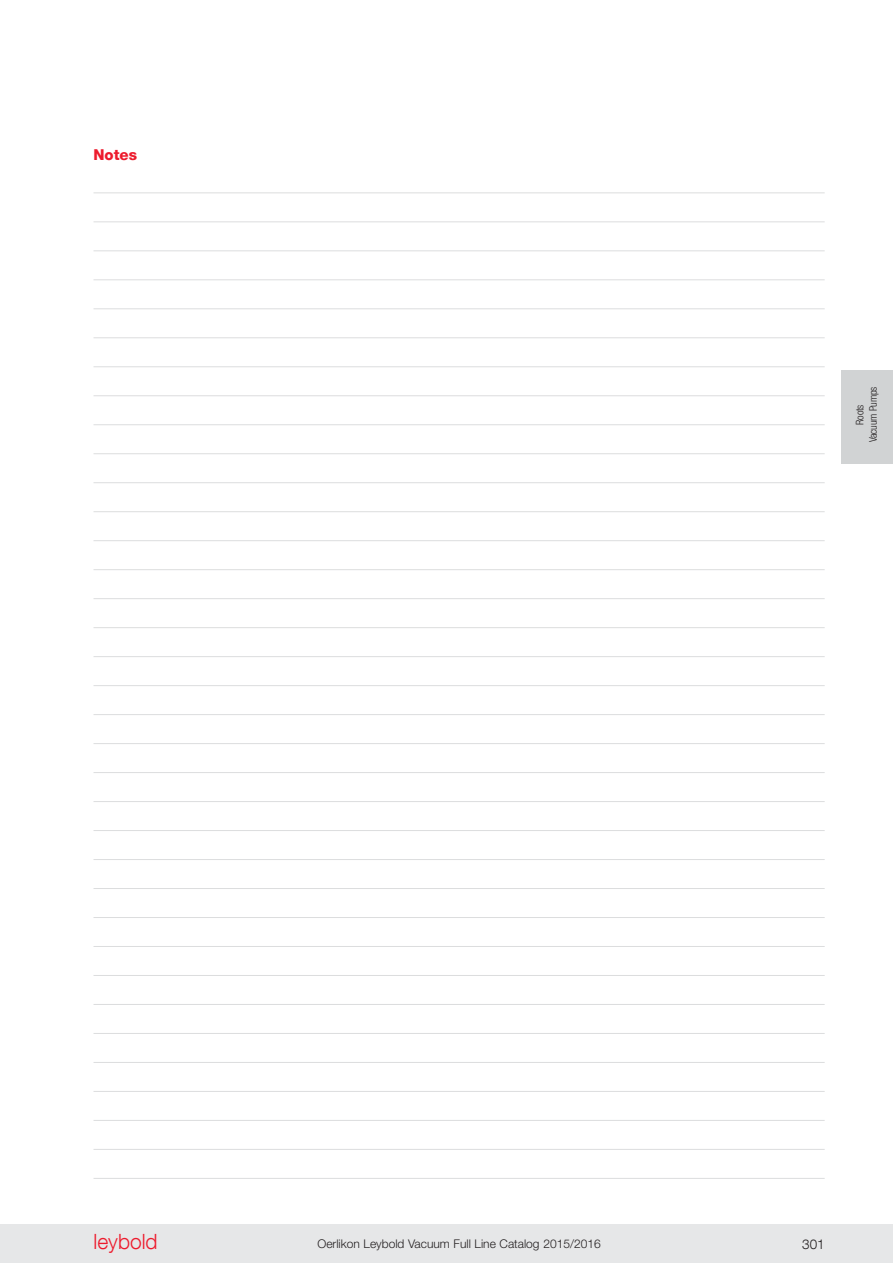
<style>
.page{position:relative;width:893px;height:1263px;background:#fff}
.page>*{position:absolute;margin:0;border:0;box-sizing:border-box;transform-origin:0 0}
.t1{font:300 21px "Helvetica Neue LT Com";color:#ed1b2d}
.t2{font:800 15px "Helvetica Neue LT Com";color:#ed1b2d}
.t3{font:300 13.5px "Helvetica Neue LT Com";color:#231f20}
.t4{font:300 12px "Helvetica Neue LT Std";color:#231f20}
.t5{font:300 condensed 10.5px/13.5px "Helvetica Neue LT Com";letter-spacing:-.025em;color:#231f20;text-align:center}
</style>
<div class="page">
<div style="left:842px;top:370px;width:51px;height:94px;background:#d1d3d4"></div>
<div style="left:0;top:1224px;width:893px;height:39px;background:#e6e7e8"></div>
<hr style="left:94px;top:192px;width:731px;height:1px;background:#dcddde">
<hr style="left:94px;top:221px;width:731px;height:1px;background:#dcddde">
<hr style="left:94px;top:250px;width:731px;height:1px;background:#dcddde">
<hr style="left:94px;top:279px;width:731px;height:1px;background:#dcddde">
<hr style="left:94px;top:308px;width:731px;height:1px;background:#dcddde">
<hr style="left:94px;top:337px;width:731px;height:1px;background:#dcddde">
<hr style="left:94px;top:366px;width:731px;height:1px;background:#dcddde">
<hr style="left:94px;top:395px;width:731px;height:1px;background:#dcddde">
<hr style="left:94px;top:424px;width:731px;height:1px;background:#dcddde">
<hr style="left:94px;top:453px;width:731px;height:1px;background:#dcddde">
<hr style="left:94px;top:482px;width:731px;height:1px;background:#dcddde">
<hr style="left:94px;top:511px;width:731px;height:1px;background:#dcddde">
<hr style="left:94px;top:540px;width:731px;height:1px;background:#dcddde">
<hr style="left:94px;top:569px;width:731px;height:1px;background:#dcddde">
<hr style="left:94px;top:598px;width:731px;height:1px;background:#dcddde">
<hr style="left:94px;top:627px;width:731px;height:1px;background:#dcddde">
<hr style="left:94px;top:656px;width:731px;height:1px;background:#dcddde">
<hr style="left:94px;top:685px;width:731px;height:1px;background:#dcddde">
<hr style="left:94px;top:714px;width:731px;height:1px;background:#dcddde">
<hr style="left:94px;top:743px;width:731px;height:1px;background:#dcddde">
<hr style="left:94px;top:772px;width:731px;height:1px;background:#dcddde">
<hr style="left:94px;top:801px;width:731px;height:1px;background:#dcddde">
<hr style="left:94px;top:830px;width:731px;height:1px;background:#dcddde">
<hr style="left:94px;top:859px;width:731px;height:1px;background:#dcddde">
<hr style="left:94px;top:888px;width:731px;height:1px;background:#dcddde">
<hr style="left:94px;top:917px;width:731px;height:1px;background:#dcddde">
<hr style="left:94px;top:946px;width:731px;height:1px;background:#dcddde">
<hr style="left:94px;top:975px;width:731px;height:1px;background:#dcddde">
<hr style="left:94px;top:1004px;width:731px;height:1px;background:#dcddde">
<hr style="left:94px;top:1033px;width:731px;height:1px;background:#dcddde">
<hr style="left:94px;top:1062px;width:731px;height:1px;background:#dcddde">
<hr style="left:94px;top:1091px;width:731px;height:1px;background:#dcddde">
<hr style="left:94px;top:1120px;width:731px;height:1px;background:#dcddde">
<hr style="left:94px;top:1149px;width:731px;height:1px;background:#dcddde">
<hr style="left:94px;top:1178px;width:731px;height:1px;background:#dcddde">
<p class="t2" style="left:94px;top:149px;width:45px">Notes</p>
<p class="t5" style="left:854px;top:442px;width:57px;rotate:-90deg">Roots<br>Vacuum Pumps</p>
<h1 class="t1" style="left:94px;top:1234px;width:66px">leybold</h1>
<p class="t4" style="left:317px;top:1239px;width:285px">Oerlikon Leybold Vacuum Full Line Catalog 2015/2016</p>
<p class="t3" style="left:802px;top:1239px;width:24px">301</p>
</div>
